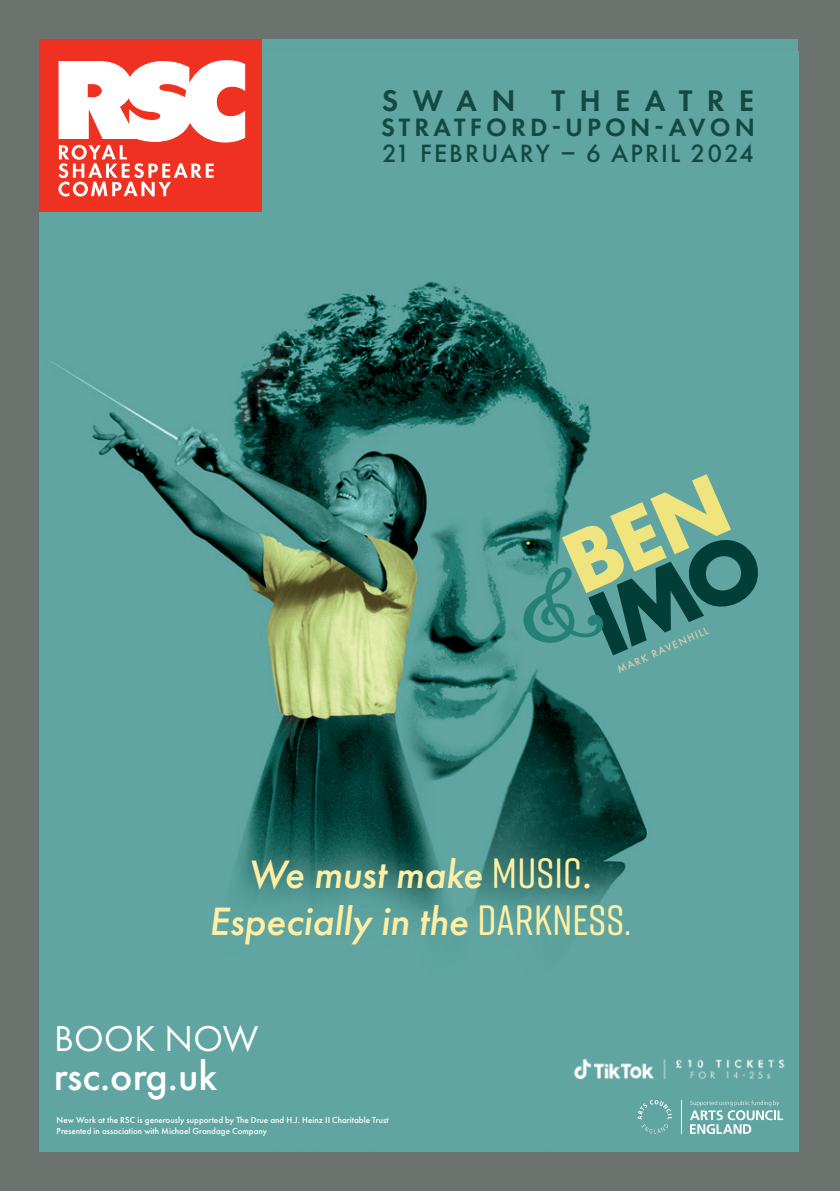
<style>
.page{position:relative;width:840px;height:1191px;background:#fff}
.page>*{position:absolute;margin:0;border:0;box-sizing:border-box;transform-origin:0 0}
.t1{font:500 42.2px "Futura PT";color:#fff}
.t2{font:italic 500 41px/47px "Futura PT";letter-spacing:-.005em;color:#ffefa5;text-align:center}
.t3{font:37.2px "Futura PT";letter-spacing:.01em;color:#fff}
.t4{font:600 31px "Futura PT";letter-spacing:.46em;color:#124943}
.t5{font:500 26px/26px "Futura PT";letter-spacing:.085em;color:#124943}
.t6{font:500 11px "Futura PT";color:#d7ccb0}
.t7{font:500 9px/10.8px "Futura PT";color:#fff}
.s1{font-weight:600}
.s2{font-family:"Rift Soft";font-style:normal;font-size:42.4px}
</style>
<div class="page">
<div style="left:0;top:0;width:839px;height:1191px;background:#6c736f"></div>
<img style="left:40px;top:51px;width:757px;height:1100px">
<svg style="left:522px;top:474px;width:236px;height:181px;background:#609984"></svg>
<svg style="left:689px;top:1100px;width:93px;height:34px;background:#86bab7"></svg>
<svg style="left:637px;top:1099px;width:34px;height:34px"></svg>
<hr style="left:680px;top:1099px;width:1px;height:34px;background:#fff">
<img style="left:566px;top:1052px;width:226px;height:32px">
<div style="left:40px;top:40px;width:222px;height:172px;background:#ef3122"></div>
<svg style="left:58px;top:60px;width:187px;height:136px"></svg>
<p class="t4" style="left:381px;top:81px;width:373px">SWAN THEATRE</p>
<p class="t5" style="left:381px;top:114px;width:375px"><span class="s1">STRATFORD-UPON-AVON<br></span>21 FEBRUARY – 6 APRIL 2024</p>
<p class="t6" style="left:614px;top:664px;width:100px;rotate:-24deg">MARK RAVENHILL</p>
<p class="t2" style="left:209px;top:851px;width:423px">We must make <span class="s2">MUSIC</span>.<br>Especially in the <span class="s2">DARKNESS.</span></p>
<p class="t3" style="left:54px;top:1016px;width:206px">BOOK NOW</p>
<p class="t1" style="left:54px;top:1050px;width:165px">rsc.org.uk</p>
<p class="t7" style="left:57px;top:1114px;width:333px">New Work at the RSC is generously supported by The Drue and H.J. Heinz II Charitable Trust<br>Presented in association with Michael Grandage Company</p>
</div>
